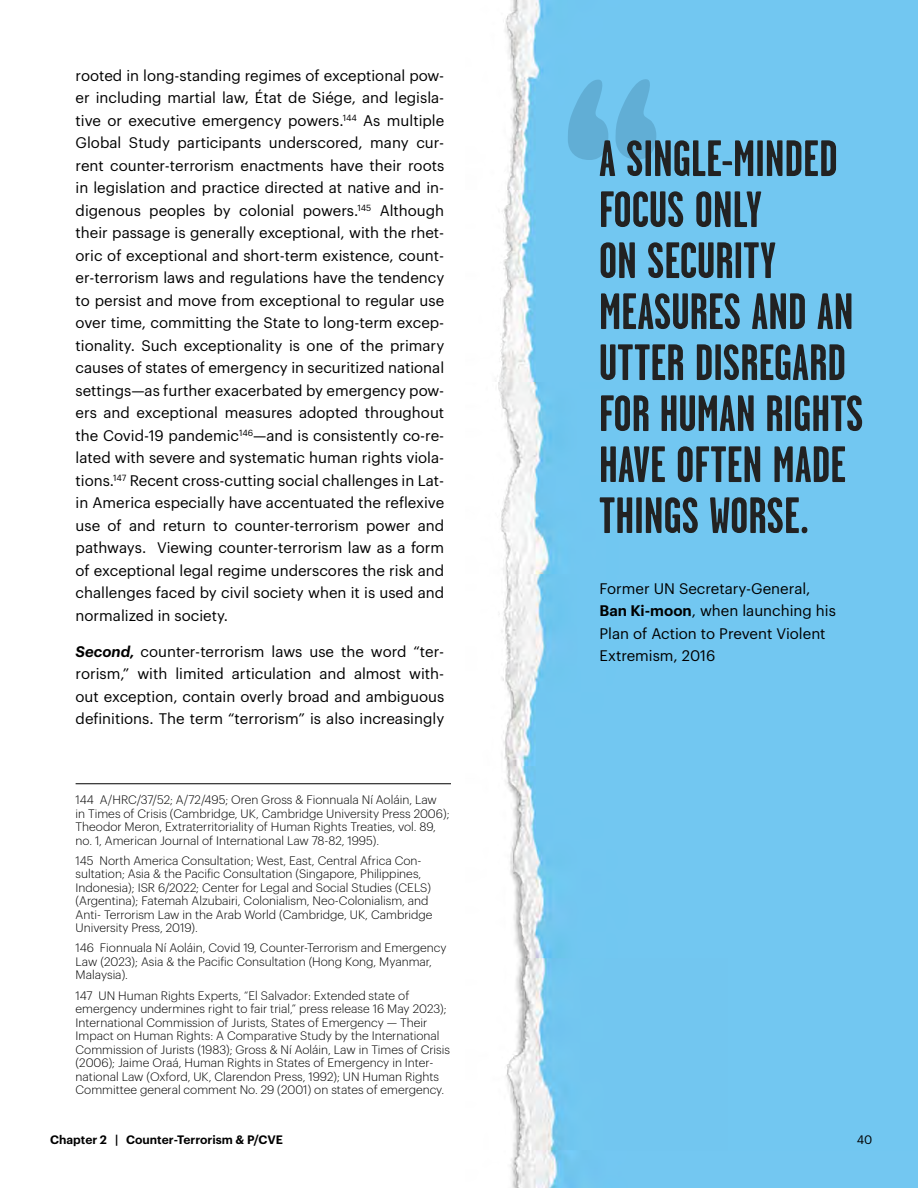
<style>
.page{position:relative;width:918px;height:1188px;background:#fff}
.page>*{position:absolute;margin:0;border:0;box-sizing:border-box;transform-origin:0 0}
.t1{font:700 375px "Garage Gothic";color:#4889ac}
.t2{font:700 51px/51px "Garage Gothic";color:#222}
.t3{font:15px/22.5px "Graphik";color:#000;text-align:justify}
.t4{font:300 12px/13.5px "Graphik";color:#000}
.t5{font:600 12px "Graphik";color:#000}
.t6{font:12px "Graphik";color:#000}
.s1{font-weight:600;font-style:italic}
.s2{font-weight:600}
</style>
<div class="page">
<hr style="left:76px;top:783px;width:375px;height:1px;background:#000">
<img style="left:498px;top:0;width:420px;height:1188px">
<p class="t3" style="left:76px;top:63px;width:370px">rooted in long-standing regimes of exceptional pow&shy;er including martial law, État de Siége, and legisla&shy;tive or executive emergency powers.<sup>144</sup> As multiple Global Study participants underscored, many cur&shy;rent counter-terrorism enactments have their roots in legislation and practice directed at native and in&shy;digenous peoples by colonial powers.<sup>145</sup> Although their passage is generally exceptional, with the rhet&shy;oric of exceptional and short-term existence, count&shy;er-terrorism laws and regulations have the tendency to persist and move from exceptional to regular use over time, committing the State to long-term excep&shy;tionality. Such exceptionality is one of the primary causes of states of emergency in securitized national settings—as further exacerbated by emergency pow&shy;ers and exceptional measures adopted throughout the Covid-19 pandemic<sup>146</sup>—and is consistently co-re&shy;lated with severe and systematic human rights viola&shy;tions.<sup>147</sup> Recent cross-cutting social challenges in Lat&shy;in America especially have accentuated the reflexive use of and return to counter-terrorism power and pathways. Viewing counter-terrorism law as a form of exceptional legal regime underscores the risk and challenges faced by civil society when it is used and normalized in society.</p>
<p class="t3" style="left:76px;top:639px;width:370px"><span class="s1">Second,</span> counter-terrorism laws use the word “ter&shy;rorism,” with limited articulation and almost with&shy;out exception, contain overly broad and ambiguous definitions. The term “terrorism” is also increasingly</p>
<p class="t4" style="left:76px;top:792px;width:375px">144 A/HRC/37/52; A/72/495; Oren Gross &amp; Fionnuala Ní Aoláin, Law in Times of Crisis (Cambridge, UK, Cambridge University Press 2006); Theodor Meron, Extraterritoriality of Human Rights Treaties, vol. 89, no. 1, American Journal of International Law 78-82, 1995).</p>
<p class="t4" style="left:76px;top:853px;width:358px">145 North America Consultation; West, East, Central Africa Con&shy;sultation; Asia &amp; the Pacific Consultation (Singapore, Philippines, Indonesia); ISR 6/2022; Center for Legal and Social Studies (CELS) (Argentina); Fatemah Alzubairi, Colonialism, Neo-Colonialism, and Anti- Terrorism Law in the Arab World (Cambridge, UK, Cambridge University Press, 2019).</p>
<p class="t4" style="left:76px;top:940px;width:372px">146 Fionnuala Ní Aoláin, Covid 19, Counter-Terrorism and Emergency<br>Law (2023); Asia &amp; the Pacific Consultation (Hong Kong, Myanmar,<br>Malaysia).</p>
<p class="t4" style="left:76px;top:988px;width:376px">147 UN Human Rights Experts, “El Salvador: Extended state of emergency undermines right to fair trial,” press release 16 May 2023); International Commission of Jurists, States of Emergency — Their Impact on Human Rights: A Comparative Study by the International Commission of Jurists (1983); Gross &amp; Ní Aoláin, Law in Times of Crisis (2006); Jaime Oraá, Human Rights in States of Emergency in Inter&shy;national Law (Oxford, UK, Clarendon Press, 1992); UN Human Rights Committee general comment No. 29 (2001) on states of emergency.</p>
<h1 class="t1" style="left:560px;top:14px;width:112px">“</h1>
<h2 class="t2" style="left:599px;top:133px;width:266px">A SINGLE-MINDED<br>FOCUS ONLY<br>ON SECURITY<br>MEASURES AND AN<br>UTTER DISREGARD<br>FOR HUMAN RIGHTS<br>HAVE OFTEN MADE<br>THINGS WORSE.</h2>
<p class="t3" style="left:600px;top:576px;width:238px;text-align:left">Former UN Secretary-General,<br><span class="s2">Ban Ki-moon</span>, when launching his<br>Plan of Action to Prevent Violent<br>Extremism, 2016</p>
<p class="t5" style="left:50px;top:1130px;width:234px">Chapter 2 | Counter-Terrorism &amp; P/CVE</p>
<p class="t6" style="left:857px;top:1130px;width:17px">40</p>
</div>
